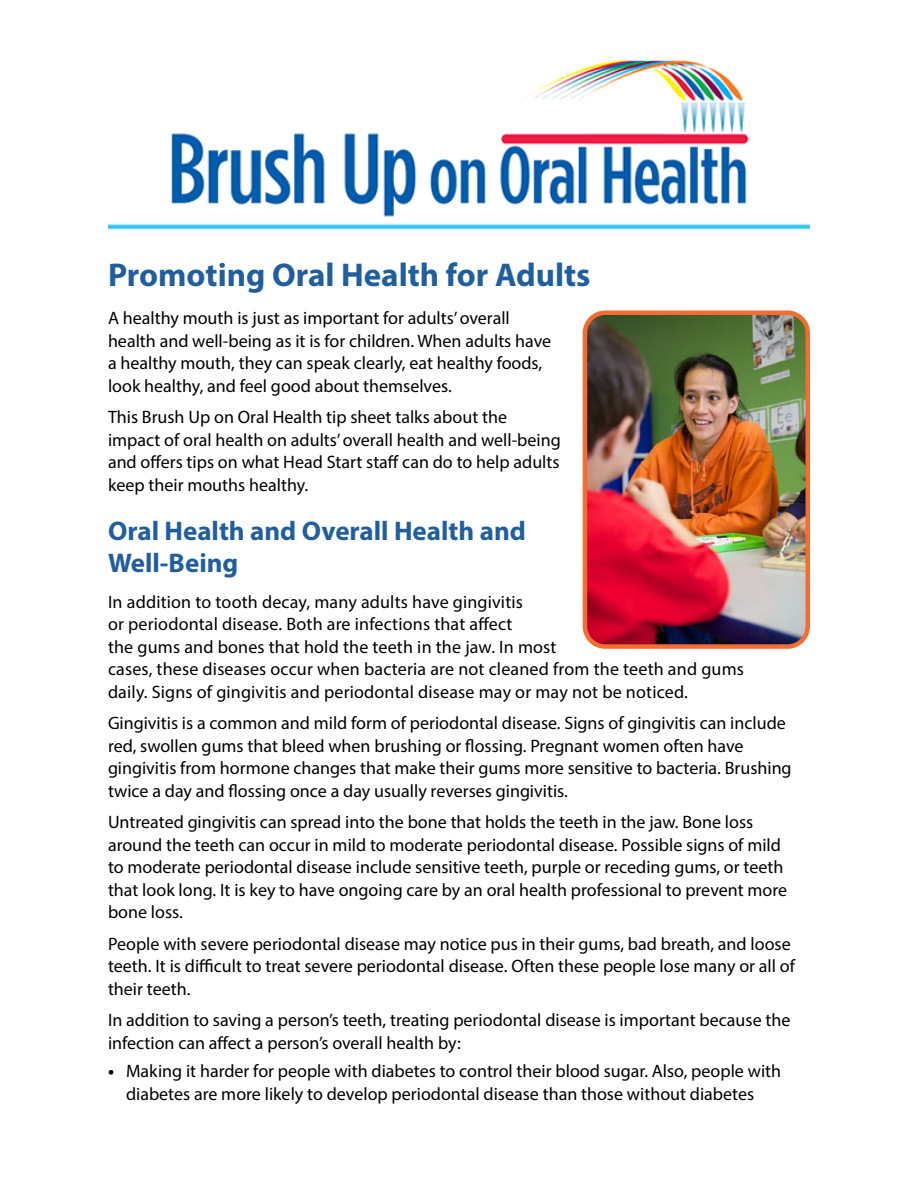
<style>
.page{position:relative;width:918px;height:1188px;background:#fff}
.page>*{position:absolute;margin:0;border:0;box-sizing:border-box;transform-origin:0 0}
.t1{font:700 33px "Myriad Pro";color:#215e9e}
.Heading_1{font:700 27px/31.5px "Myriad Pro";color:#215e9e}
.Body_text{font:18px/22.5px "Myriad Pro";color:#000}
.s1{font-weight:700}
</style>
<div class="page">
<img style="left:108px;top:60px;width:702px;height:170px">
<img style="left:588px;top:315px;width:217px;height:329px">
<div style="left:583px;top:310px;width:227px;height:339px;border:4px solid #f36c31;border-radius:20px"></div>
<h1 class="t1" style="left:108px;top:253px;width:484px">Promoting Oral Health for Adults</h1>
<p class="Body_text" style="left:108px;top:306px;width:445px">A healthy mouth is just as important for adults’ overall health and well-being as it is for children. When adults have a healthy mouth, they can speak clearly, eat healthy foods, look healthy, and feel good about themselves.</p>
<p class="Body_text" style="left:108px;top:405px;width:454px">This Brush Up on Oral Health tip sheet talks about the impact of oral health on adults’ overall health and well-being and offers tips on what Head Start staff can do to help adults keep their mouths healthy.</p>
<h2 class="Heading_1" style="left:108px;top:514px;width:419px">Oral Health and Overall Health and<br>Well-Being</h2>
<p class="Body_text" style="left:108px;top:590px;width:637px">In addition to tooth decay, many adults have gingivitis<br>or periodontal disease. Both are infections that affect<br>the gums and bones that hold the teeth in the jaw. In most<br>cases, these diseases occur when bacteria are not cleaned from the teeth and gums daily. Signs of gingivitis and periodontal disease may or may not be noticed.</p>
<p class="Body_text" style="left:108px;top:711px;width:685px">Gingivitis is a common and mild form of periodontal disease. Signs of gingivitis can include red, swollen gums that bleed when brushing or flossing. Pregnant women often have gingivitis from hormone changes that make their gums more sensitive to bacteria. Brushing twice a day and flossing once a day usually reverses gingivitis.</p>
<p class="Body_text" style="left:108px;top:810px;width:681px">Untreated gingivitis can spread into the bone that holds the teeth in the jaw. Bone loss around the teeth can occur in mild to moderate periodontal disease. Possible signs of mild to moderate periodontal disease include sensitive teeth, purple or receding gums, or teeth that look long. It is key to have ongoing care by an oral health professional to prevent more bone loss.</p>
<p class="Body_text" style="left:108px;top:932px;width:689px">People with severe periodontal disease may notice pus in their gums, bad breath, and loose teeth. It is difficult to treat severe periodontal disease. Often these people lose many or all of their teeth.</p>
<p class="Body_text" style="left:108px;top:1008px;width:684px">In addition to saving a person’s teeth, treating periodontal disease is important because the infection can affect a person’s overall health by:</p>
<p class="Body_text" style="left:108px;top:1059px;width:675px;text-align:center"><span class="s1">•</span> Making it harder for people with diabetes to control their blood sugar. Also, people with diabetes are more likely to develop periodontal disease than those without diabetes</p>
</div>
